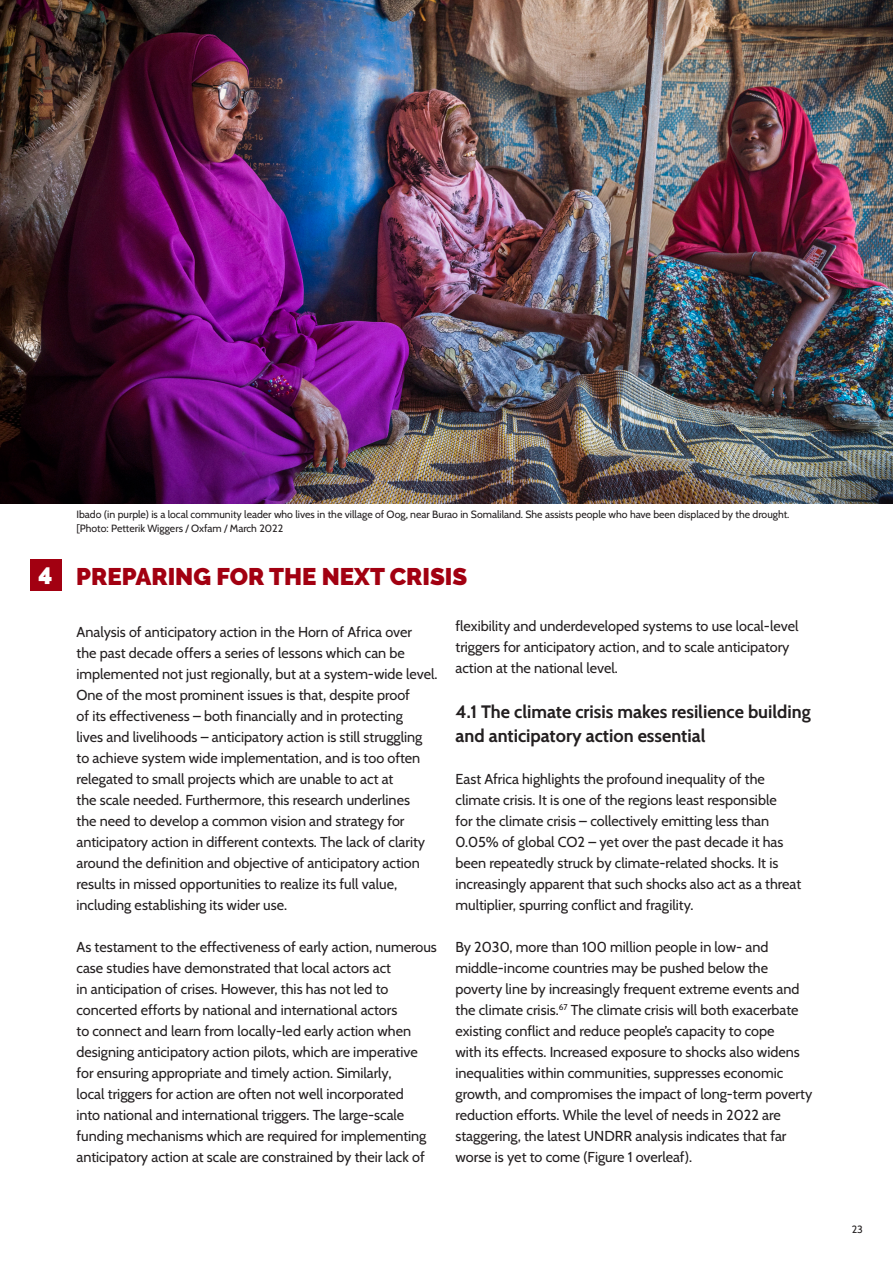
<style>
.page{position:relative;width:893px;height:1263px;background:#fff}
.page>*{position:absolute;margin:0;border:0;box-sizing:border-box;transform-origin:0 0}
.Chapter{font:900 24px "Raleway";color:#a20011}
.t1{font:900 24px "Raleway";color:#fff}
.Sub_Chapter{font:700 18px/24px "Cabin";color:#231f20}
.Parapgraph__Cabin{font:14.4px/21px "Cabin";color:#231f20}
.t2{font:10.5px/13.5px "Cabin";color:#231f20}
</style>
<div class="page">
<div style="left:30px;top:560px;width:31px;height:31px;background:#a20011"></div>
<img style="left:0;top:0;width:893px;height:503px">
<p class="t2" style="left:77px;top:507px;width:714px">Ibado (in purple) is a local community leader who lives in the village of Oog, near Burao in Somaliland. She assists people who have been displaced by the drought. [Photo: Petterik Wiggers / Oxfam / March 2022</p>
<p class="t1" style="left:39px;top:559px;width:16px">4</p>
<p class="Chapter" style="left:76px;top:563px;width:393px">PREPARING FOR THE NEXT CRISIS</p>
<p class="Parapgraph__Cabin" style="left:77px;top:620px;width:362px">Analysis of anticipatory action in the Horn of Africa over<br>the past decade offers a series of lessons which can be implemented not just regionally, but at a system-wide level.<br>One of the most prominent issues is that, despite proof<br>of its effectiveness – both financially and in protecting<br>lives and livelihoods – anticipatory action is still struggling to achieve system wide implementation, and is too often relegated to small projects which are unable to act at<br>the scale needed. Furthermore, this research underlines<br>the need to develop a common vision and strategy for anticipatory action in different contexts. The lack of clarity around the definition and objective of anticipatory action results in missed opportunities to realize its full value, including establishing its wider use.</p>
<p class="Parapgraph__Cabin" style="left:77px;top:935px;width:362px">As testament to the effectiveness of early action, numerous case studies have demonstrated that local actors act<br>in anticipation of crises. However, this has not led to concerted efforts by national and international actors<br>to connect and learn from locally-led early action when designing anticipatory action pilots, which are imperative for ensuring appropriate and timely action. Similarly,<br>local triggers for action are often not well incorporated<br>into national and international triggers. The large-scale funding mechanisms which are required for implementing anticipatory action at scale are constrained by their lack of</p>
<p class="Parapgraph__Cabin" style="left:455px;top:614px;width:344px">flexibility and underdeveloped systems to use local-level triggers for anticipatory action, and to scale anticipatory action at the national level.</p>
<p class="Sub_Chapter" style="left:455px;top:698px;width:357px">4.1 The climate crisis makes resilience building and anticipatory action essential</p>
<p class="Parapgraph__Cabin" style="left:455px;top:767px;width:347px">East Africa highlights the profound inequality of the climate crisis. It is one of the regions least responsible<br>for the climate crisis – collectively emitting less than 0.05% of global CO2 – yet over the past decade it has been repeatedly struck by climate-related shocks. It is increasingly apparent that such shocks also act as a threat multiplier, spurring conflict and fragility.</p>
<p class="Parapgraph__Cabin" style="left:455px;top:935px;width:358px">By 2030, more than 100 million people in low- and middle-income countries may be pushed below the poverty line by increasingly frequent extreme events and the climate crisis.<sup>67</sup> The climate crisis will both exacerbate existing conflict and reduce people’s capacity to cope<br>with its effects. Increased exposure to shocks also widens inequalities within communities, suppresses economic growth, and compromises the impact of long-term poverty reduction efforts. While the level of needs in 2022 are staggering, the latest UNDRR analysis indicates that far worse is yet to come (Figure 1 overleaf).</p>
<p class="t2" style="left:852px;top:1222px;width:13px">23</p>
</div>
